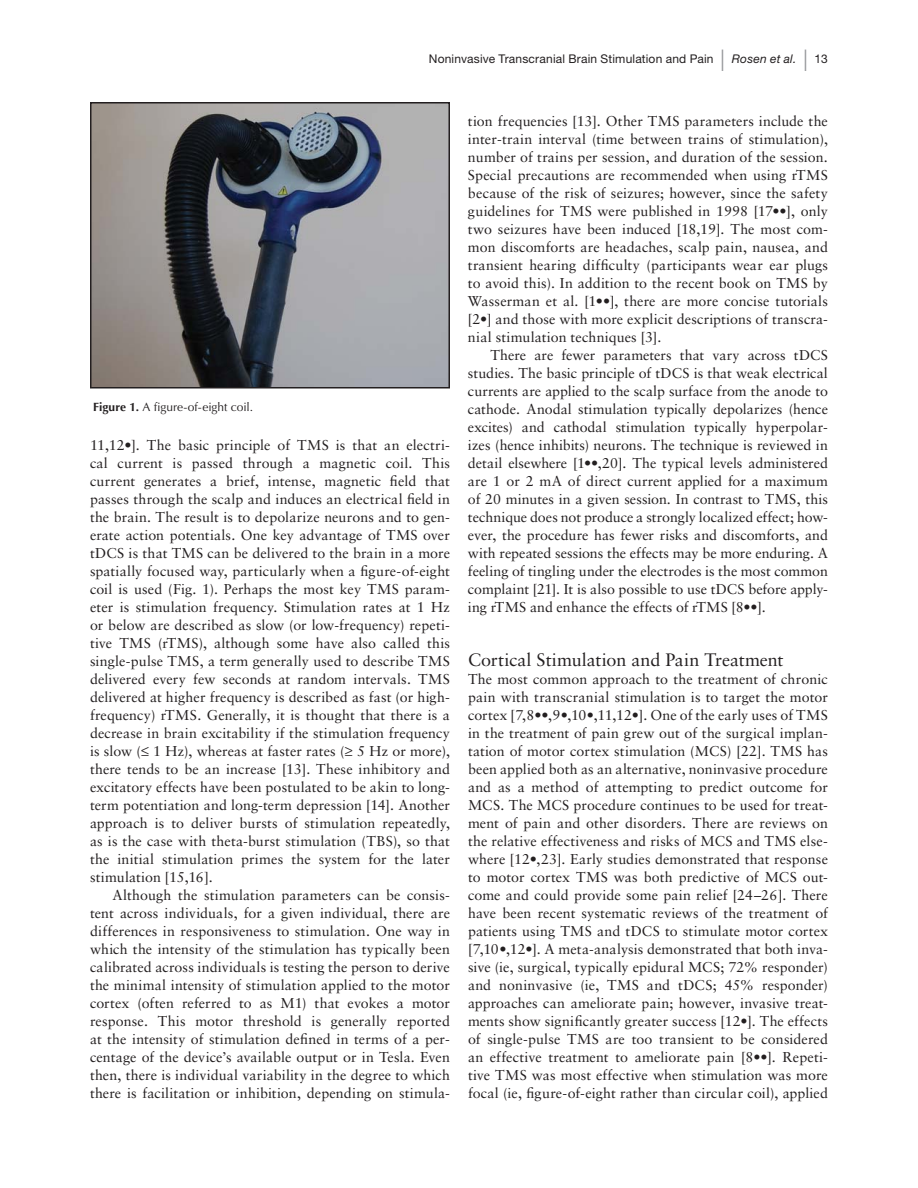
<style>
.page{position:relative;width:918px;height:1188px;background:#fff}
.page>*{position:absolute;margin:0;border:0;box-sizing:border-box;transform-origin:0 0}
.t1{font:100 condensed 30px "Helvetica Neue LT Std";color:#939598}
.t2{font:18px "Sabon LT Std";color:#231f20}
.t3{font:14.25px/18px "Sabon LT Std";letter-spacing:.005em;color:#231f20;text-align:justify}
.t4{font:12px "Helvetica Neue LT Std";letter-spacing:.015em;color:#231f20}
.t5{font:12px "Optima LT Std";color:#231f20}
.t6{font:italic 12px "Helvetica Neue LT Std";letter-spacing:.02em;color:#231f20}
.s1{font-weight:700}
</style>
<div class="page">
<img style="left:93px;top:105px;width:354px;height:280px">
<div style="left:90px;top:102px;width:360px;height:286px;border:2px solid #231f20"></div>
<p class="t4" style="left:429px;top:55px;width:286px">Noninvasive Transcranial Brain Stimulation and Pain</p>
<h1 class="t1" style="left:720px;top:49px;width:6px">I</h1>
<p class="t6" style="left:732px;top:55px;width:66px">Rosen et al.</p>
<h1 class="t1" style="left:803px;top:49px;width:6px">I</h1>
<p class="t4" style="left:815px;top:55px;width:15px">13</p>
<p class="t5" style="left:93px;top:402px;width:162px"><span class="s1">Figure 1.</span> A figure-of-eight coil.</p>
<p class="t3" style="left:90px;top:437px;width:362px">11,12•]. The basic principle of TMS is that an electri&shy;cal current is passed through a magnetic coil. This current generates a brief, intense, magnetic field that passes through the scalp and induces an electrical field in the brain. The result is to depolarize neurons and to gen&shy;erate action potentials. One key advantage of TMS over tDCS is that TMS can be delivered to the brain in a more spatially focused way, particularly when a figure-of-eight coil is used (Fig. 1). Perhaps the most key TMS param&shy;eter is stimulation frequency. Stimulation rates at 1 Hz or below are described as slow (or low-frequency) repeti&shy;tive TMS (rTMS), although some have also called this single-pulse TMS, a term generally used to describe TMS delivered every few seconds at random intervals. TMS delivered at higher frequency is described as fast (or high&shy;frequency) rTMS. Generally, it is thought that there is a decrease in brain excitability if the stimulation frequency is slow (≤ 1 Hz), whereas at faster rates (≥ 5 Hz or more), there tends to be an increase [13]. These inhibitory and excitatory effects have been postulated to be akin to long&shy;term potentiation and long-term depression [14]. Another approach is to deliver bursts of stimulation repeatedly, as is the case with theta-burst stimulation (TBS), so that the initial stimulation primes the system for the later stimulation [15,16].</p>
<p class="t3" style="left:90px;top:887px;width:362px;text-indent:23px">Although the stimulation parameters can be consis&shy;tent across individuals, for a given individual, there are differences in responsiveness to stimulation. One way in which the intensity of the stimulation has typically been calibrated across individuals is testing the person to derive the minimal intensity of stimulation applied to the motor cortex (often referred to as M1) that evokes a motor response. This motor threshold is generally reported at the intensity of stimulation defined in terms of a per&shy;centage of the device’s available output or in Tesla. Even then, there is individual variability in the degree to which there is facilitation or inhibition, depending on stimula-</p>
<p class="t3" style="left:468px;top:113px;width:362px">tion frequencies [13]. Other TMS parameters include the inter-train interval (time between trains of stimulation), number of trains per session, and duration of the session.<br>Special precautions are recommended when using rTMS because of the risk of seizures; however, since the safety guidelines for TMS were published in 1998 [17••], only two seizures have been induced [18,19]. The most com&shy;mon discomforts are headaches, scalp pain, nausea, and transient hearing difficulty (participants wear ear plugs to avoid this). In addition to the recent book on TMS by Wasserman et al. [1••], there are more concise tutorials [2•] and those with more explicit descriptions of transcra&shy;nial stimulation techniques [3].</p>
<p class="t3" style="left:468px;top:347px;width:362px;text-indent:23px">There are fewer parameters that vary across tDCS studies. The basic principle of tDCS is that weak electrical currents are applied to the scalp surface from the anode to cathode. Anodal stimulation typically depolarizes (hence excites) and cathodal stimulation typically hyperpolar&shy;izes (hence inhibits) neurons. The technique is reviewed in detail elsewhere [1••,20]. The typical levels administered are 1 or 2 mA of direct current applied for a maximum of 20 minutes in a given session. In contrast to TMS, this technique does not produce a strongly localized effect; how&shy;ever, the procedure has fewer risks and discomforts, and with repeated sessions the effects may be more enduring. A feeling of tingling under the electrodes is the most common complaint [21]. It is also possible to use tDCS before apply&shy;ing rTMS and enhance the effects of rTMS [8••].</p>
<p class="t2" style="left:468px;top:653px;width:317px">Cortical Stimulation and Pain Treatment</p>
<p class="t3" style="left:468px;top:671px;width:362px">The most common approach to the treatment of chronic pain with transcranial stimulation is to target the motor cortex [7,8••,9•,10•,11,12•]. One of the early uses of TMS in the treatment of pain grew out of the surgical implan&shy;tation of motor cortex stimulation (MCS) [22]. TMS has been applied both as an alternative, noninvasive procedure and as a method of attempting to predict outcome for MCS. The MCS procedure continues to be used for treat&shy;ment of pain and other disorders. There are reviews on the relative effectiveness and risks of MCS and TMS else&shy;where [12•,23]. Early studies demonstrated that response to motor cortex TMS was both predictive of MCS out&shy;come and could provide some pain relief [24–26]. There have been recent systematic reviews of the treatment of patients using TMS and tDCS to stimulate motor cortex [7,10•,12•]. A meta-analysis demonstrated that both inva&shy;sive (ie, surgical, typically epidural MCS; 72% responder) and noninvasive (ie, TMS and tDCS; 45% responder) approaches can ameliorate pain; however, invasive treat&shy;ments show significantly greater success [12•]. The effects of single-pulse TMS are too transient to be considered an effective treatment to ameliorate pain [8••]. Repeti&shy;tive TMS was most effective when stimulation was more focal (ie, figure-of-eight rather than circular coil), applied</p>
</div>
